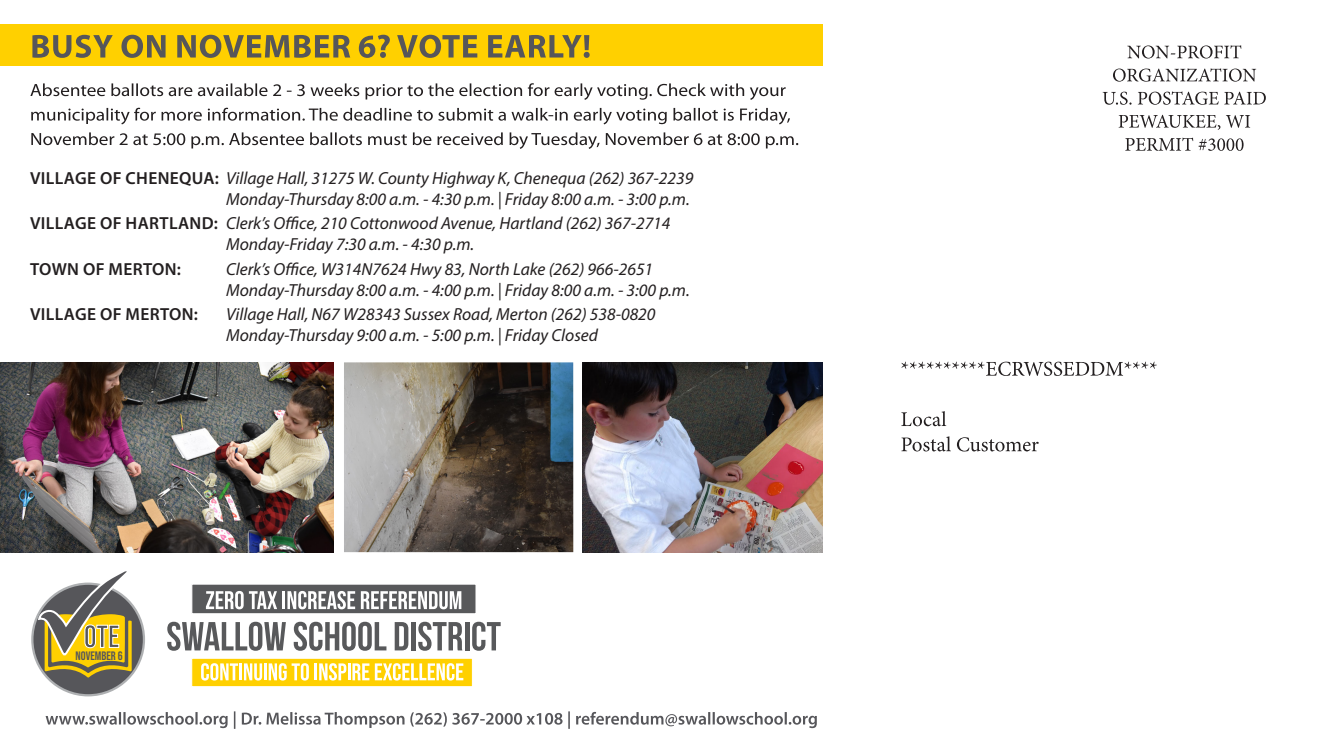
<style>
.page{position:relative;width:1323px;height:756px;background:#fff}
.page>*{position:absolute;margin:0;border:0;box-sizing:border-box;transform-origin:0 0}
.t1{font:italic 17.5px "Myriad Pro";color:#231f20}
.t2{font:600 17.5px "Myriad Pro";letter-spacing:.02em;color:#231f20}
.t3{font:12.25px "Bebas Neue";color:#56565a}
.t4{font:11.2px "Bebas Neue";color:#56565a}
.s1{font-weight:600;font-style:normal}
</style>
<div class="page">
<div style="left:0;top:24px;width:822px;height:42px;background:#ffd000"></div>
<svg style="left:32px;top:35px;width:558px;height:23px"></svg>
<svg style="left:31px;top:132px;width:767px;height:17px"></svg>
<svg style="left:31px;top:108px;width:759px;height:16px"></svg>
<svg style="left:30px;top:83px;width:756px;height:17px"></svg>
<svg style="left:167px;top:622px;width:119px;height:29px"></svg>
<svg style="left:294px;top:622px;width:92px;height:29px"></svg>
<svg style="left:395px;top:622px;width:13px;height:28px"></svg>
<div style="left:411px;top:622px;width:5px;height:28px;background:#58595b"></div>
<svg style="left:418px;top:622px;width:44px;height:29px"></svg>
<hr style="left:465px;top:622px;width:4px;height:28px;background:#58595b">
<svg style="left:472px;top:622px;width:29px;height:29px"></svg>
<div style="left:192px;top:658px;width:280px;height:29px;background:#ffd000;border:1px solid #fff"></div>
<svg style="left:201px;top:663px;width:37px;height:18px"></svg>
<hr style="left:239px;top:663px;width:3px;height:17px;background:#fff">
<svg style="left:244px;top:663px;width:18px;height:18px"></svg>
<hr style="left:264px;top:663px;width:3px;height:17px;background:#fff">
<svg style="left:269px;top:663px;width:40px;height:18px"></svg>
<svg style="left:315px;top:663px;width:54px;height:18px"></svg>
<svg style="left:375px;top:663px;width:88px;height:18px"></svg>
<div style="left:192px;top:584px;width:284px;height:30px;background:#58595b;border:1px solid #fff"></div>
<svg style="left:206px;top:591px;width:71px;height:18px"></svg>
<svg style="left:283px;top:591px;width:72px;height:18px"></svg>
<svg style="left:361px;top:591px;width:100px;height:18px"></svg>
<svg style="left:32px;top:584px;width:112px;height:111px;background:#626266"></svg>
<svg style="left:37px;top:571px;width:95px;height:107px"></svg>
<img style="left:583px;top:362px;width:239px;height:190px">
<img style="left:344px;top:362px;width:229px;height:190px">
<img style="left:0;top:362px;width:334px;height:190px">
<svg style="left:901px;top:436px;width:138px;height:16px"></svg>
<svg style="left:901px;top:411px;width:45px;height:15px"></svg>
<svg style="left:901px;top:362px;width:256px;height:14px"></svg>
<svg style="left:1125px;top:138px;width:119px;height:13px"></svg>
<svg style="left:1119px;top:115px;width:131px;height:15px"></svg>
<svg style="left:1103px;top:91px;width:163px;height:14px"></svg>
<svg style="left:1113px;top:68px;width:143px;height:14px"></svg>
<svg style="left:1127px;top:45px;width:114px;height:14px"></svg>
<svg style="left:46px;top:711px;width:771px;height:18px"></svg>
<p class="t1" style="left:30px;top:167px;width:665px"><span class="s1">VILLAGE OF CHENEQUA:</span> Village Hall, 31275 W. County Highway K, Chenequa (262) 367-2239</p>
<p class="t2" style="left:30px;top:212px;width:190px">VILLAGE OF HARTLAND:</p>
<p class="t2" style="left:30px;top:258px;width:153px">TOWN OF MERTON:</p>
<p class="t2" style="left:30px;top:303px;width:169px">VILLAGE OF MERTON:</p>
<p class="t1" style="left:226px;top:188px;width:465px">Monday-Thursday 8:00 a.m. - 4:30 p.m. | Friday 8:00 a.m. - 3:00 p.m.</p>
<p class="t1" style="left:226px;top:212px;width:446px">Clerk’s Office, 210 Cottonwood Avenue, Hartland (262) 367-2714</p>
<p class="t1" style="left:226px;top:233px;width:250px">Monday-Friday 7:30 a.m. - 4:30 p.m.</p>
<p class="t1" style="left:226px;top:258px;width:429px">Clerk’s Office, W314N7624 Hwy 83, North Lake (262) 966-2651</p>
<p class="t1" style="left:226px;top:279px;width:465px">Monday-Thursday 8:00 a.m. - 4:00 p.m. | Friday 8:00 a.m. - 3:00 p.m.</p>
<p class="t1" style="left:226px;top:303px;width:431px">Village Hall, N67 W28343 Sussex Road, Merton (262) 538-0820</p>
<p class="t1" style="left:226px;top:324px;width:373px">Monday-Thursday 9:00 a.m. - 5:00 p.m. | Friday Closed</p>
<p class="t4" style="left:93px;top:644px;width:45px">NOVEMBER 6</p>
<p class="t3" style="left:76px;top:649px;width:49px">NOVEMBER 6</p>
</div>
